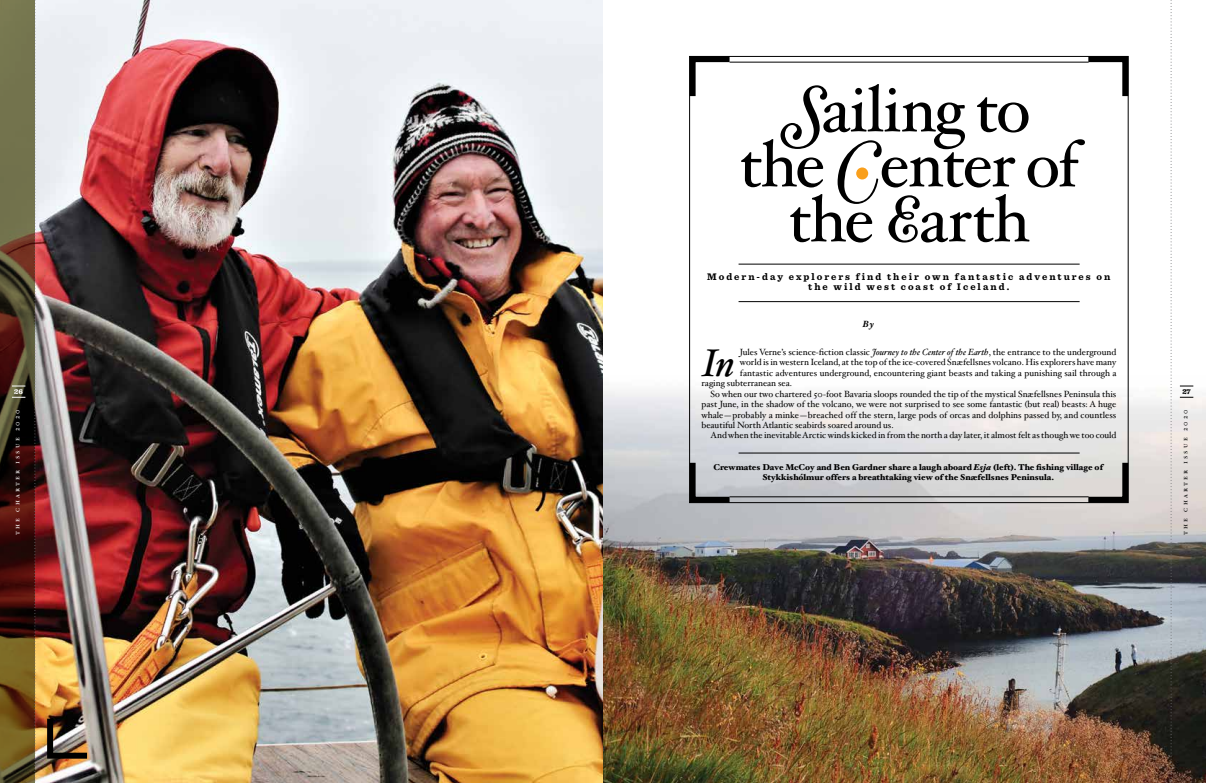
<style>
.page{position:relative;width:1206px;height:783px;background:#fff}
.page>*{position:absolute;margin:0;border:0;box-sizing:border-box;transform-origin:0 0}
.t1{font:65px/55px "Hoefler Txt";letter-spacing:-.03em;color:#000;text-align:center}
.t2{font:italic 38.6px "Hoefler Txt Swash";color:#000}
.t3{font:700 10px/10.4px "Sentinel";letter-spacing:.2em;color:#000;text-align:center}
.t4{font:9px "Hoefler Txt";color:#000}
.t5{font:italic 700 9px "Hoefler Txt";color:#000}
.t6{font:900 8.5px/10.4px "Hoefler Txt";color:#000;text-align:center}
.t7{font:7.5px "Hoefler Txt Roman SC";letter-spacing:.29em;color:#000}
.t8{font:7.5px "Hoefler Txt Roman SC";letter-spacing:.29em;color:#fff}
.t9{font:900 7.5px "Sentinel";color:#000}
.t10{font:900 7.5px "Sentinel";color:#fff}
.s1{font-family:"Hoefler Txt Swash SC It"}
.s2{font-family:"Hoefler Txt Swash";font-style:italic}
.s3{font-style:italic}
</style>
<div class="page">
<img style="left:36px;top:0;width:567px;height:783px">
<img style="left:603px;top:376px;width:603px;height:407px">
<svg style="left:0;top:0;width:34px;height:783px;background:#574328"></svg>
<svg style="left:1171px;top:0;width:1px;height:783px"></svg>
<img style="left:44px;top:713px;width:49px;height:49px">
<div style="left:856px;top:167px;width:12px;height:12px;background:#f99f1c;border-radius:50%"></div>
<svg style="left:689px;top:55px;width:47px;height:47px"></svg>
<svg style="left:687px;top:457px;width:49px;height:49px;background:#9ea0a4"></svg>
<svg style="left:1082px;top:55px;width:47px;height:47px"></svg>
<svg style="left:1082px;top:457px;width:49px;height:49px;background:#afaeab"></svg>
<hr style="left:730px;top:62px;width:359px;height:1px;background:#000">
<hr style="left:739px;top:264px;width:341px;height:1px;background:#000">
<hr style="left:739px;top:301px;width:341px;height:1px;background:#000">
<hr style="left:739px;top:453px;width:341px;height:1px;background:#000">
<hr style="left:730px;top:497px;width:359px;height:1px;background:#000">
<svg style="left:1180px;top:386px;width:13px;height:1px"></svg>
<svg style="left:1180px;top:397px;width:13px;height:1px"></svg>
<img style="left:34px;top:0;width:2px;height:783px">
<svg style="left:12px;top:386px;width:13px;height:1px"></svg>
<svg style="left:12px;top:397px;width:13px;height:1px"></svg>
<p class="t10" style="left:14px;top:386px;width:10px">26</p>
<p class="t8" style="left:12px;top:535px;width:127px;rotate:-90deg">the charter issue 2020</p>
<h1 class="t1" style="left:739px;top:80px;width:341px"><span class="s1">S</span>ailing to the <span class="s2">C</span>enter of the <span class="s2">E</span>arth</h1>
<p class="t3" style="left:707px;top:271px;width:405px">Modern-day explorers find their own fantastic adventures on the wild west coast of Iceland.</p>
<p class="t5" style="left:863px;top:319px;width:13px">By</p>
<h2 class="t2" style="left:701px;top:339px;width:35px">In</h2>
<p class="t4" style="left:740px;top:346px;width:378px">Jules Verne’s science-fiction classic <span class="s3">Journey to the Center of the Earth</span>, the entrance to the underground</p>
<p class="t4" style="left:740px;top:357px;width:378px">world is in western Iceland, at the top of the ice-covered Snæfellsnes volcano. His explorers have many</p>
<p class="t4" style="left:740px;top:367px;width:378px">fantastic adventures underground, encountering giant beasts and taking a punishing sail through a</p>
<p class="t4" style="left:701px;top:378px;width:92px">raging subterranean sea.</p>
<p class="t4" style="left:710px;top:388px;width:407px">So when our two chartered 50-foot Bavaria sloops rounded the tip of the mystical Snæfellsnes Peninsula this</p>
<p class="t4" style="left:701px;top:399px;width:416px">past June, in the shadow of the volcano, we were not surprised to see some fantastic (but real) beasts: A huge</p>
<p class="t4" style="left:701px;top:409px;width:416px">whale—probably a minke—breached off the stern, large pods of orcas and dolphins passed by, and countless</p>
<p class="t4" style="left:701px;top:419px;width:194px">beautiful North Atlantic seabirds soared around us.</p>
<p class="t4" style="left:710px;top:430px;width:407px">And when the inevitable Arctic winds kicked in from the north a day later, it almost felt as though we too could</p>
<p class="t6" style="left:713px;top:462px;width:391px">Crewmates Dave McCoy and Ben Gardner share a laugh aboard <span class="s3">Esja</span> (left). The fishing village of<br>Stykkishólmur offers a breathtaking view of the Snæfellsnes Peninsula.</p>
<p class="t9" style="left:1182px;top:386px;width:10px">27</p>
<p class="t7" style="left:1180px;top:535px;width:127px;rotate:-90deg">the charter issue 2020</p>
</div>
